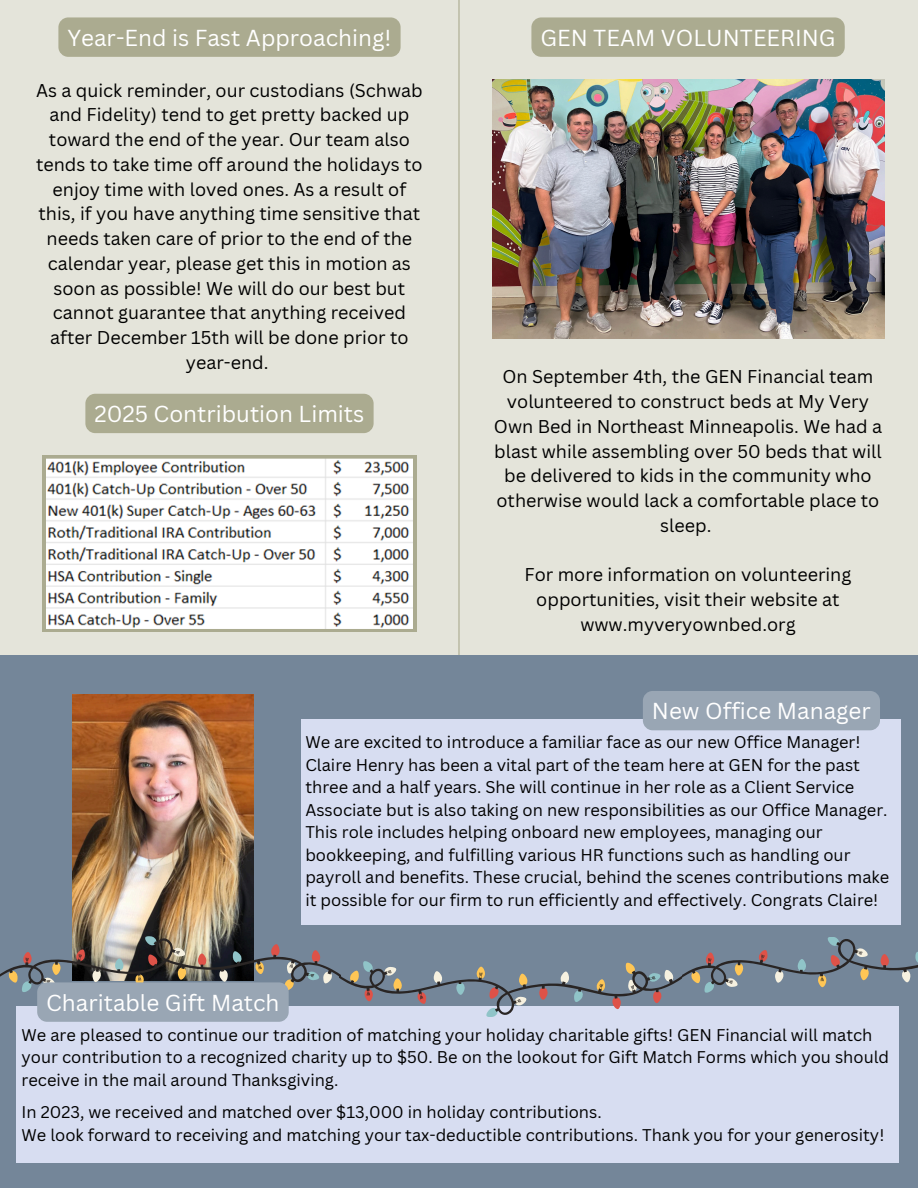
<style>
.page{position:relative;width:918px;height:1188px;background:#fff}
.page>*{position:absolute;margin:0;border:0;box-sizing:border-box;transform-origin:0 0}
.t1{font:22.5px "Canva Sans";color:#fff}
.t2{font:18px/24.8px "Canva Sans";color:#000;text-align:center}
.t3{font:16.5px/22.5px "Canva Sans";color:#000}
</style>
<div class="page">
<div style="left:0;top:0;width:459px;height:656px;background:#e4e4da"></div>
<img style="left:43px;top:455px;width:373px;height:177px">
<div style="left:459px;top:0;width:459px;height:656px;background:#e4e4da"></div>
<img style="left:493px;top:79px;width:391px;height:259px">
<hr style="left:458px;top:0;width:2px;height:656px;background:#abab90">
<div style="left:0;top:656px;width:918px;height:532px;background:#748699"></div>
<div style="left:16px;top:1006px;width:882px;height:157px;background:#d7ddf1"></div>
<img style="left:72px;top:695px;width:181px;height:242px">
<div style="left:301px;top:719px;width:599px;height:205px;background:#d7ddf1"></div>
<svg style="left:0;top:937px;width:918px;height:79px"></svg>
<div style="left:85px;top:394px;width:289px;height:39px;background:#abab90;border-radius:10px"></div>
<div style="left:58px;top:17px;width:343px;height:40px;background:#abab90;border-radius:10px"></div>
<div style="left:531px;top:17px;width:314px;height:40px;background:#abab90;border-radius:10px"></div>
<div style="left:37px;top:982px;width:252px;height:40px;background:#99a6b4;border-radius:10px"></div>
<div style="left:643px;top:691px;width:237px;height:39px;background:#99a6b4;border-radius:10px"></div>
<p class="t1" style="left:67px;top:22px;width:325px">Year-End is Fast Approaching!</p>
<p class="t2" style="left:36px;top:77px;width:388px">As a quick reminder, our custodians (Schwab and Fidelity) tend to get pretty backed up toward the end of the year. Our team also tends to take time off around the holidays to enjoy time with loved ones. As a result of this, if you have anything time sensitive that needs taken care of prior to the end of the calendar year, please get this in motion as soon as possible! We will do our best but cannot guarantee that anything received after December 15th will be done prior to year-end.</p>
<p class="t1" style="left:94px;top:398px;width:272px">2025 Contribution Limits</p>
<p class="t1" style="left:540px;top:22px;width:297px">GEN TEAM VOLUNTEERING</p>
<p class="t2" style="left:494px;top:364px;width:390px">On September 4th, the GEN Financial team volunteered to construct beds at My Very Own Bed in Northeast Minneapolis. We had a blast while assembling over 50 beds that will be delivered to kids in the community who otherwise would lack a comfortable place to sleep.</p>
<h2 class="t2" style="left:525px;top:562px;width:328px">For more information on volunteering opportunities, visit their website at</h2>
<p class="t2" style="left:580px;top:611px;width:217px">www.myveryownbed.org</p>
<h2 class="t1" style="left:652px;top:695px;width:220px">New Office Manager</h2>
<p class="t3" style="left:305px;top:731px;width:557px">We are excited to introduce a familiar face as our new Office Manager!</p>
<h1 class="t3" style="left:305px;top:753px;width:585px">Claire Henry has been a vital part of the team here at GEN for the past three and a half years. She will continue in her role as a Client Service Associate but is also taking on new responsibilities as our Office Manager.<br>This role includes helping onboard new employees, managing our bookkeeping, and fulfilling various HR functions such as handling our payroll and benefits. These crucial, behind the scenes contributions make it possible for our firm to run efficiently and effectively. Congrats Claire!</h1>
<p class="t1" style="left:46px;top:987px;width:235px">Charitable Gift Match</p>
<p class="t3" style="left:22px;top:1023px;width:869px">We are pleased to continue our tradition of matching your holiday charitable gifts! GEN Financial will match your contribution to a recognized charity up to $50. Be on the lookout for Gift Match Forms which you should receive in the mail around Thanksgiving.</p>
<p class="t3" style="left:22px;top:1101px;width:582px">In 2023, we received and matched over $13,000 in holiday contributions.</p>
<p class="t3" style="left:22px;top:1123px;width:864px">We look forward to receiving and matching your tax-deductible contributions. Thank you for your generosity!</p>
</div>
